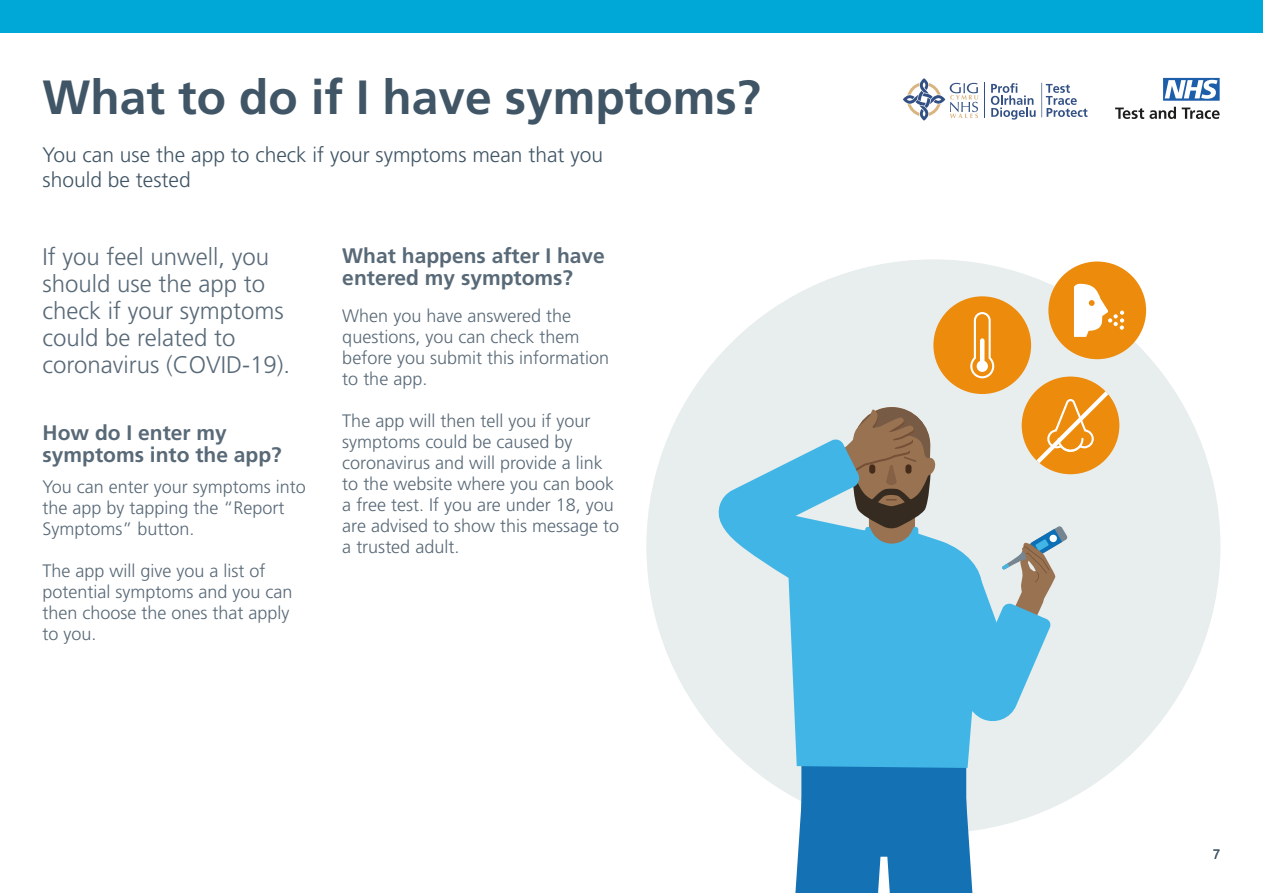
<style>
.page{position:relative;width:1263px;height:893px;background:#fff}
.page>*{position:absolute;margin:0;border:0;box-sizing:border-box;transform-origin:0 0}
.Page_title{font:700 48px "Frutiger";color:#405565}
.Page_intro_title{font:300 24px/27px "Frutiger";color:#586977}
.Text_title{font:700 21px/22.5px "Frutiger";color:#586977}
.Page_Subtitle{font:300 21px/25.2px "Frutiger";color:#405565}
.Text{font:300 18px/21px "Frutiger";color:#586977}
.t1{font:13.5px "Arial";color:#405565}
</style>
<div class="page">
<svg style="left:1163px;top:78px;width:57px;height:23px"></svg>
<svg style="left:1115px;top:107px;width:61px;height:12px"></svg>
<svg style="left:1182px;top:108px;width:38px;height:11px"></svg>
<div style="left:0;top:0;width:1263px;height:32px;background:#00a8d7"></div>
<hr style="left:1041px;top:83px;width:1px;height:34px;background:#325084">
<svg style="left:991px;top:83px;width:44px;height:37px"></svg>
<svg style="left:1046px;top:84px;width:41px;height:33px"></svg>
<hr style="left:984px;top:83px;width:1px;height:35px;background:#325084">
<svg style="left:903px;top:78px;width:75px;height:43px"></svg>
<div style="left:646px;top:259px;width:574px;height:574px;background:#e8edee;border-radius:50%"></div>
<div style="left:1048px;top:261px;width:98px;height:98px;background:#ec8b0c;border-radius:50%"></div>
<svg style="left:792px;top:768px;width:183px;height:125px;background:#287eba"></svg>
<div style="left:795px;top:725px;width:176px;height:43px;background:#41b6e6"></div>
<svg style="left:715px;top:284px;width:409px;height:441px"></svg>
<p class="Page_title" style="left:43px;top:69px;width:720px">What to do if I have symptoms?</p>
<p class="Page_Subtitle" style="left:43px;top:142px;width:562px">You can use the app to check if your symptoms mean that you should be tested</p>
<p class="Page_intro_title" style="left:43px;top:243px;width:249px">If you feel unwell, you should use the app to check if your symptoms could be related to coronavirus (COVID-19).</p>
<p class="Text_title" style="left:43px;top:421px;width:241px">How do I enter my symptoms into the app?</p>
<p class="Text" style="left:43px;top:476px;width:265px">You can enter your symptoms into the app by tapping the “Report<br>Symptoms” button.</p>
<p class="Text" style="left:43px;top:560px;width:252px">The app will give you a list of potential symptoms and you can then choose the ones that apply</p>
<p class="Text" style="left:43px;top:623px;width:56px">to you.</p>
<p class="Text_title" style="left:342px;top:244px;width:264px">What happens after I have entered my symptoms?</p>
<p class="Text" style="left:342px;top:305px;width:268px">When you have answered the questions, you can check them before you submit this information to the app.</p>
<p class="Text" style="left:342px;top:410px;width:278px">The app will then tell you if your symptoms could be caused by coronavirus and will provide a link to the website where you can book a free test. If you are under 18, you are advised to show this message to a trusted adult.</p>
<p class="t1" style="left:1213px;top:845px;width:9px">7</p>
</div>
